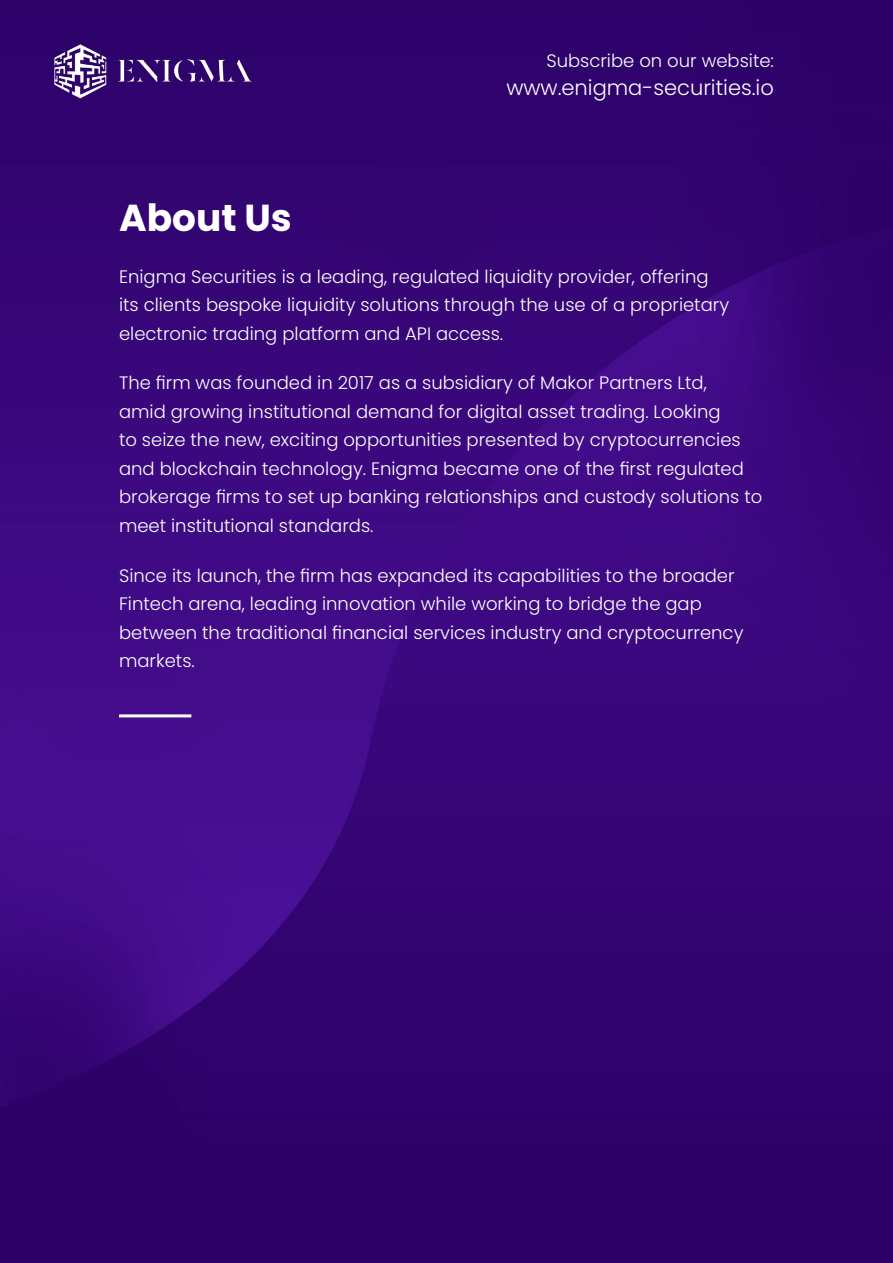
<style>
.page{position:relative;width:893px;height:1263px;background:#fff}
.page>*{position:absolute;margin:0;border:0;box-sizing:border-box;transform-origin:0 0}
.t1{font:700 37.5px "Poppins";color:#fff}
.t2{font:300 21px "Poppins";color:#fff}
.t3{font:300 18px/28.5px "Poppins";color:#fff}
</style>
<div class="page">
<img style="left:0;top:0;width:893px;height:1263px">
<img style="left:54px;top:44px;width:197px;height:55px">
<hr style="left:119px;top:714px;width:72px;height:3px;background:#fff">
<p class="t3" style="left:546px;top:46px;width:229px">Subscribe on our website:</p>
<p class="t2" style="left:506px;top:76px;width:269px">www.enigma-securities.io</p>
<h1 class="t1" style="left:119px;top:196px;width:174px">About Us</h1>
<p class="t3" style="left:119px;top:262px;width:612px">Enigma Securities is a leading, regulated liquidity provider, offering its clients bespoke liquidity solutions through the use of a proprietary electronic trading platform and API access.</p>
<p class="t3" style="left:119px;top:369px;width:645px">The firm was founded in 2017 as a subsidiary of Makor Partners Ltd,<br>amid growing institutional demand for digital asset trading. Looking<br>to seize the new, exciting opportunities presented by cryptocurrencies and blockchain technology. Enigma became one of the first regulated brokerage firms to set up banking relationships and custody solutions to meet institutional standards.</p>
<p class="t3" style="left:119px;top:561px;width:626px">Since its launch, the firm has expanded its capabilities to the broader Fintech arena, leading innovation while working to bridge the gap between the traditional financial services industry and cryptocurrency markets.</p>
</div>
